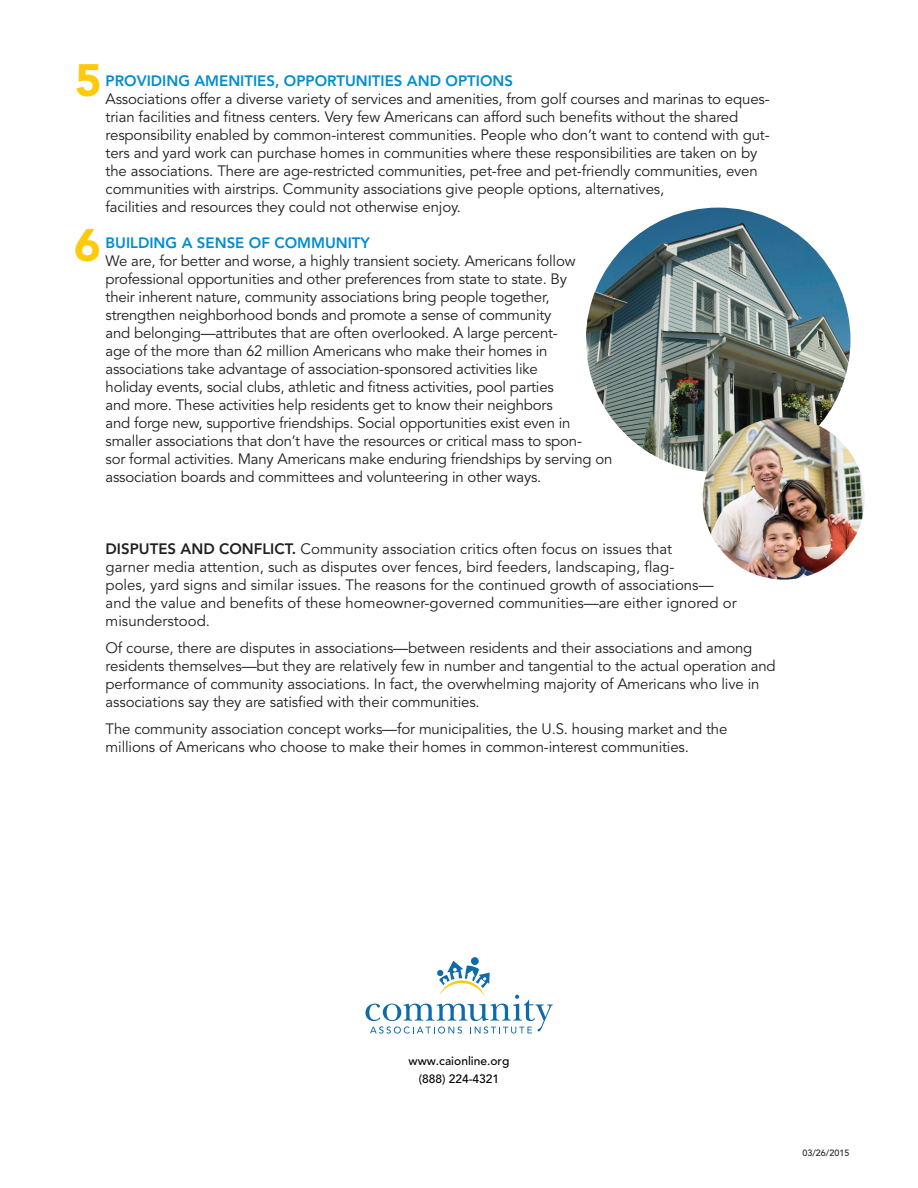
<style>
.page{position:relative;width:918px;height:1188px;background:#fff}
.page>*{position:absolute;margin:0;border:0;box-sizing:border-box;transform-origin:0 0}
.t1{font:900 45px "Avenir";color:#feca0a}
.body_text{font:15px/18px "Avenir";letter-spacing:-.01em;color:#231f20}
.Subhead{font:15px/18px "Avenir";color:#231f20}
.Subhead-2{font:800 15px "Avenir";color:#008dd0}
.env_return_address{font:500 12px "Avenir";color:#000}
.t2{font:500 9px "Avenir";color:#231f20}
.s1{font-weight:800}
</style>
<div class="page">
<img style="left:586px;top:208px;width:264px;height:264px;border-radius:132px">
<img style="left:703px;top:418px;width:162px;height:162px;border-radius:81px">
<svg style="left:365px;top:957px;width:188px;height:77px"></svg>
<p class="t1" style="left:75px;top:54px;width:28px">5</p>
<p class="Subhead-2" style="left:106px;top:72px;width:409px">PROVIDING AMENITIES, OPPORTUNITIES AND OPTIONS</p>
<p class="body_text" style="left:106px;top:91px;width:666px">Associations offer a diverse variety of services and amenities, from golf courses and marinas to eques&shy;trian facilities and fitness centers. Very few Americans can afford such benefits without the shared responsibility enabled by common-interest communities. People who don’t want to contend with gut&shy;ters and yard work can purchase homes in communities where these responsibilities are taken on by the associations. There are age-restricted communities, pet-free and pet-friendly communities, even communities with airstrips. Community associations give people options, alternatives,<br>facilities and resources they could not otherwise enjoy.</p>
<p class="Subhead-2" style="left:106px;top:234px;width:266px">BUILDING A SENSE OF COMMUNITY</p>
<p class="body_text" style="left:106px;top:253px;width:508px">We are, for better and worse, a highly transient society. Americans follow professional opportunities and other preferences from state to state. By<br>their inherent nature, community associations bring people together, strengthen neighborhood bonds and promote a sense of community<br>and belonging—attributes that are often overlooked. A large percent-<br>age of the more than 62 million Americans who make their homes in associations take advantage of association-sponsored activities like<br>holiday events, social clubs, athletic and fitness activities, pool parties<br>and more. These activities help residents get to know their neighbors<br>and forge new, supportive friendships. Social opportunities exist even in smaller associations that don’t have the resources or critical mass to spon-<br>sor formal activities. Many Americans make enduring friendships by serving on association boards and committees and volunteering in other ways.</p>
<p class="t1" style="left:74px;top:218px;width:28px">6</p>
<p class="Subhead" style="left:106px;top:541px;width:633px"><span class="s1">DISPUTES AND CONFLICT.</span> Community association critics often focus on issues that<br>garner media attention, such as disputes over fences, bird feeders, landscaping, flag-<br>poles, yard signs and similar issues. The reasons for the continued growth of associations— and the value and benefits of these homeowner-governed communities—are either ignored or misunderstood.</p>
<p class="body_text" style="left:106px;top:640px;width:672px">Of course, there are disputes in associations—between residents and their associations and among residents themselves—but they are relatively few in number and tangential to the actual operation and performance of community associations. In fact, the overwhelming majority of Americans who live in associations say they are satisfied with their communities.</p>
<p class="body_text" style="left:106px;top:721px;width:623px">The community association concept works—for municipalities, the U.S. housing market and the millions of Americans who choose to make their homes in common-interest communities.</p>
<p class="env_return_address" style="left:409px;top:1054px;width:102px">www.caionline.org</p>
<p class="env_return_address" style="left:419px;top:1072px;width:82px">(888) 224-4321</p>
<p class="t2" style="left:802px;top:1148px;width:49px">03/26/2015</p>
</div>
